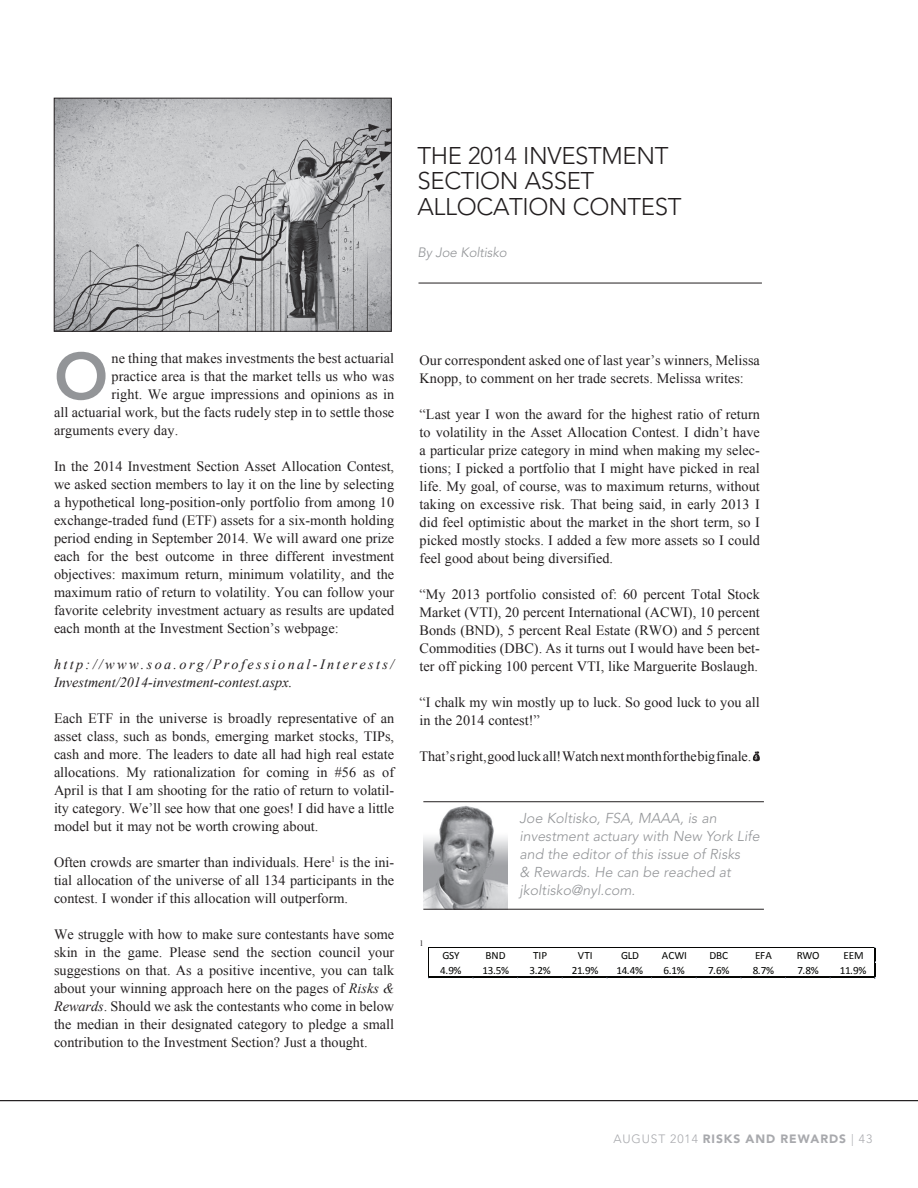
<style>
.page{position:relative;width:918px;height:1188px;background:#fff}
.page>*{position:absolute;margin:0;border:0;box-sizing:border-box;transform-origin:0 0}
.Body_with_drop_cap{font:800 65.1px "Avenir LT Std";color:#939598}
.Headline_new{font:300 24px/25.5px "Avenir LT Std";letter-spacing:-.015em;color:#231f20}
.Body-no_indent{font:14.25px/18px "Times New Roman";color:#231f20;text-align:justify}
.Body_with_drop_cap-2{font:14.25px "Times New Roman";letter-spacing:.005em;color:#231f20}
.Author_Bio{font:italic 300 14.25px/18px "Avenir LT Std";color:#939598}
.Body-no_indent-2{font:italic 14.25px/18px "Times New Roman";color:#231f20}
.By_line{font:italic 300 13.5px "Avenir LT Std";letter-spacing:-.015em;color:#939598}
.t1{font:900 12px "Avenir LT Std";letter-spacing:.075em;color:#a8a9ad}
.t2{font:11.1px "Calibri";letter-spacing:-.02em;color:#040503}
.Body-no_indent-3{font:8.25px "Times New Roman";color:#231f20}
.s1{font-style:italic}
.s2{font-weight:300}
</style>
<div class="page">
<hr style="left:0;top:1100px;width:918px;height:1px;background:#231f20">
<img style="left:56px;top:100px;width:334px;height:230px">
<div style="left:54px;top:98px;width:338px;height:234px;border:1px solid #231f20"></div>
<svg style="left:753px;top:751px;width:7px;height:10px"></svg>
<hr style="left:429px;top:947px;width:447px;height:1px;background:#040503">
<hr style="left:428px;top:947px;width:1px;height:31px;background:#040503">
<hr style="left:429px;top:977px;width:447px;height:1px;background:#040503">
<hr style="left:874px;top:948px;width:2px;height:30px;background:#040503">
<img style="left:423px;top:802px;width:84px;height:107px">
<hr style="left:423px;top:801px;width:341px;height:1px;background:#231f20">
<hr style="left:423px;top:909px;width:341px;height:1px;background:#231f20">
<hr style="left:418px;top:283px;width:344px;height:1px;background:#231f20">
<p class="Headline_new" style="left:418px;top:143px;width:265px">THE 2014 INVESTMENT<br>SECTION ASSET<br>ALLOCATION CONTEST</p>
<p class="By_line" style="left:418px;top:244px;width:91px">By Joe Koltisko</p>
<p class="Body_with_drop_cap" style="left:54px;top:338px;width:56px">O</p>
<p class="Body_with_drop_cap-2" style="left:111px;top:349px;width:284px">ne thing that makes investments the best actuarial</p>
<p class="Body_with_drop_cap-2" style="left:111px;top:367px;width:284px">practice area is that the market tells us who was</p>
<p class="Body_with_drop_cap-2" style="left:111px;top:385px;width:284px">right. We argue impressions and opinions as in</p>
<p class="Body_with_drop_cap-2" style="left:54px;top:403px;width:342px">all actuarial work, but the facts rudely step in to settle those</p>
<p class="Body_with_drop_cap-2" style="left:54px;top:421px;width:126px">arguments every day.</p>
<p class="Body-no_indent" style="left:54px;top:457px;width:342px">In the 2014 Investment Section Asset Allocation Contest, we asked section members to lay it on the line by selecting a hypothetical long-position-only portfolio from among 10 exchange-traded fund (ETF) assets for a six-month holding period ending in September 2014. We will award one prize each for the best outcome in three different investment objectives: maximum return, minimum volatility, and the maximum ratio of return to volatility. You can follow your favorite celebrity investment actuary as results are updated each month at the Investment Section’s webpage:</p>
<p class="Body-no_indent-2" style="left:54px;top:655px;width:342px">http://www.soa.org/Professional-Interests/<br>Investment/2014-investment-contest.aspx.</p>
<p class="Body-no_indent" style="left:54px;top:709px;width:342px">Each ETF in the universe is broadly representative of an asset class, such as bonds, emerging market stocks, TIPs, cash and more. The leaders to date all had high real estate allocations. My rationalization for coming in #56 as of April is that I am shooting for the ratio of return to volatil&shy;ity category. We’ll see how that one goes! I did have a little model but it may not be worth crowing about.</p>
<p class="Body-no_indent" style="left:54px;top:853px;width:342px">Often crowds are smarter than individuals. Here<sup>1</sup> is the ini&shy;tial allocation of the universe of all 134 participants in the contest. I wonder if this allocation will outperform.</p>
<p class="Body-no_indent" style="left:54px;top:925px;width:342px">We struggle with how to make sure contestants have some skin in the game. Please send the section council your suggestions on that. As a positive incentive, you can talk about your winning approach here on the pages of <span class="s1">Risks &amp; Rewards</span>. Should we ask the contestants who come in below the median in their designated category to pledge a small contribution to the Investment Section? Just a thought.</p>
<p class="Body-no_indent" style="left:420px;top:351px;width:342px">Our correspondent asked one of last year’s winners, Melissa<br>Knopp, to comment on her trade secrets. Melissa writes:</p>
<p class="Body-no_indent" style="left:420px;top:405px;width:342px">“Last year I won the award for the highest ratio of return to volatility in the Asset Allocation Contest. I didn’t have a particular prize category in mind when making my selec&shy;tions; I picked a portfolio that I might have picked in real life. My goal, of course, was to maximum returns, without taking on excessive risk. That being said, in early 2013 I did feel optimistic about the market in the short term, so I picked mostly stocks. I added a few more assets so I could feel good about being diversified.</p>
<p class="Body-no_indent" style="left:420px;top:585px;width:342px">“My 2013 portfolio consisted of: 60 percent Total Stock Market (VTI), 20 percent International (ACWI), 10 percent Bonds (BND), 5 percent Real Estate (RWO) and 5 percent Commodities (DBC). As it turns out I would have been bet&shy;ter off picking 100 percent VTI, like Marguerite Boslaugh.</p>
<p class="Body-no_indent" style="left:420px;top:693px;width:342px">“I chalk my win mostly up to luck. So good luck to you all in the 2014 contest!”</p>
<p class="Body-no_indent" style="left:420px;top:747px;width:333px">That’s right, good luck all! Watch next month for the big finale.</p>
<p class="Body-no_indent-3" style="left:420px;top:937px;width:6px">1</p>
<p class="Author_Bio" style="left:519px;top:809px;width:242px">Joe Koltisko, FSA, MAAA, is an investment actuary with New York Life and the editor of this issue of Risks<br>&amp; Rewards. He can be reached at jkoltisko@nyl.com.</p>
<p class="t2" style="left:442px;top:949px;width:19px">GSY</p>
<p class="t2" style="left:486px;top:949px;width:22px">BND</p>
<p class="t2" style="left:533px;top:949px;width:15px">TIP</p>
<p class="t2" style="left:578px;top:949px;width:16px">VTI</p>
<p class="t2" style="left:621px;top:949px;width:20px">GLD</p>
<p class="t2" style="left:662px;top:949px;width:27px">ACWI</p>
<p class="t2" style="left:710px;top:949px;width:20px">DBC</p>
<p class="t2" style="left:755px;top:949px;width:18px">EFA</p>
<p class="t2" style="left:797px;top:949px;width:25px">RWO</p>
<p class="t2" style="left:844px;top:949px;width:21px">EEM</p>
<p class="t2" style="left:440px;top:963px;width:23px">4.9%</p>
<p class="t2" style="left:483px;top:963px;width:28px">13.5%</p>
<p class="t2" style="left:529px;top:963px;width:23px">3.2%</p>
<p class="t2" style="left:572px;top:963px;width:28px">21.9%</p>
<p class="t2" style="left:617px;top:963px;width:28px">14.4%</p>
<p class="t2" style="left:663px;top:963px;width:23px">6.1%</p>
<p class="t2" style="left:708px;top:963px;width:23px">7.6%</p>
<p class="t2" style="left:753px;top:963px;width:23px">8.7%</p>
<p class="t2" style="left:797px;top:963px;width:23px">7.8%</p>
<p class="t2" style="left:840px;top:963px;width:28px">11.9%</p>
<p class="t1" style="left:613px;top:1132px;width:260px"><span class="s2">AUGUST 2014</span> RISKS AND REWARDS <span class="s2">| 43</span></p>
</div>
